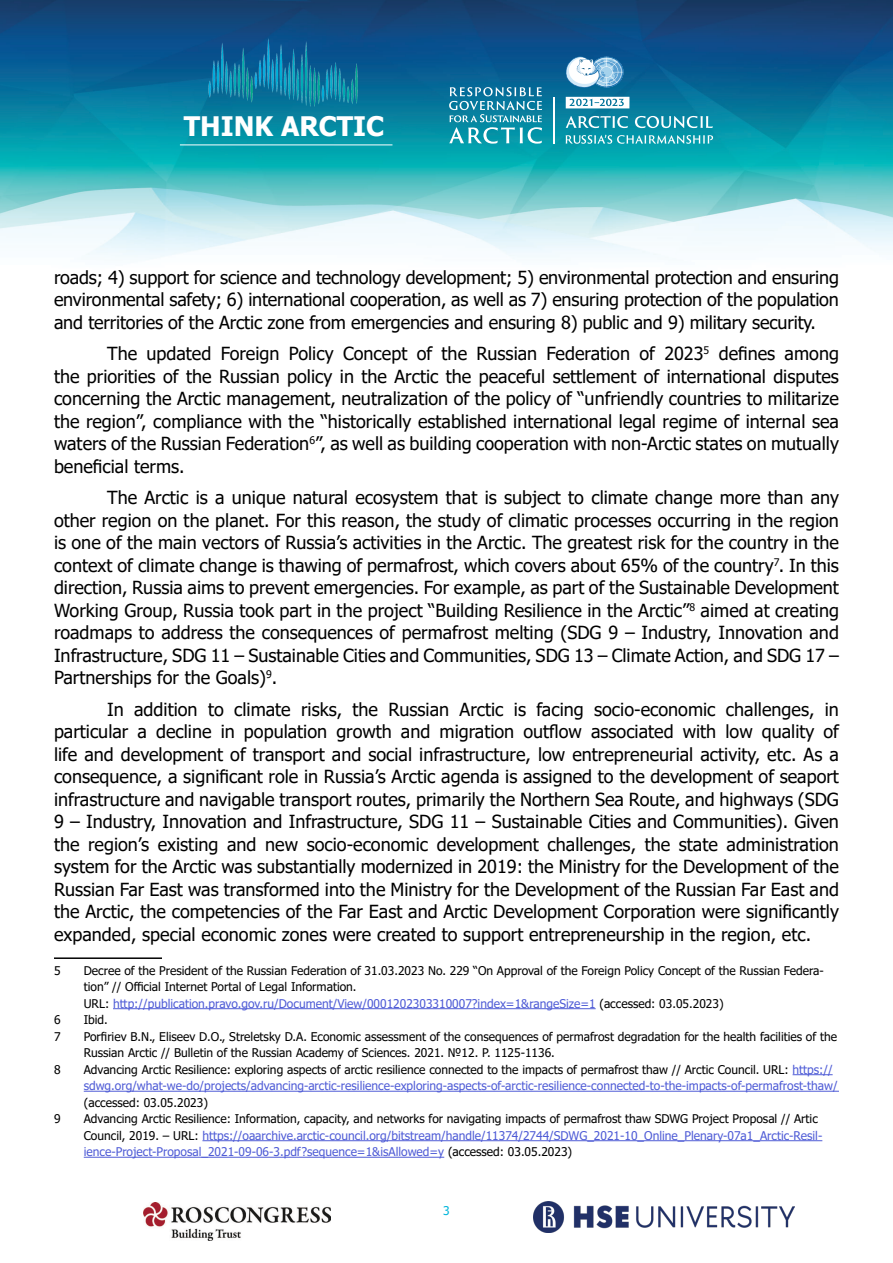
<style>
.page{position:relative;width:893px;height:1263px;background:#fff}
.page>*{position:absolute;margin:0;border:0;box-sizing:border-box;transform-origin:0 0}
.t1{font:700 26.85px "Tahoma";color:#fff}
.Основной_текст{font:18px/22.5px "Tahoma";color:#000;text-align:justify}
.сноски{font:12px/16.5px "Tahoma";color:#4f5cd6}
.сноски-2{font:12px/16.5px "Tahoma";color:#000}
.t2{font:12px "Tahoma";color:#00b5da}
.s1{color:#4f5cd6}
.s2{color:#000}
</style>
<div class="page">
<img style="left:534px;top:1201px;width:261px;height:31px">
<img style="left:143px;top:1202px;width:187px;height:38px">
<img style="left:0;top:0;width:893px;height:260px">
<img style="left:201px;top:34px;width:166px;height:79px">
<hr style="left:180px;top:145px;width:212px;height:1px;background:#fff">
<hr style="left:553px;top:97px;width:2px;height:47px;background:#fff">
<svg style="left:566px;top:116px;width:62px;height:12px"></svg>
<svg style="left:635px;top:116px;width:78px;height:12px"></svg>
<svg style="left:566px;top:135px;width:147px;height:9px"></svg>
<svg style="left:566px;top:97px;width:63px;height:11px"></svg>
<svg style="left:449px;top:87px;width:93px;height:57px;background:#3d9eb5"></svg>
<svg style="left:564px;top:56px;width:59px;height:32px"></svg>
<hr style="left:54px;top:957px;width:108px;height:2px;background:#000">
<hr style="left:113px;top:1008px;width:483px;height:1px;background:#4f5cd6">
<hr style="left:793px;top:1074px;width:40px;height:1px;background:#4f5cd6">
<hr style="left:84px;top:1091px;width:755px;height:1px;background:#4f5cd6">
<hr style="left:202px;top:1140px;width:620px;height:1px;background:#4f5cd6">
<hr style="left:84px;top:1157px;width:360px;height:1px;background:#4f5cd6">
<h1 class="t1" style="left:184px;top:107px;width:202px">THINK ARCTIC</h1>
<p class="Основной_текст" style="left:54px;top:267px;width:786px">roads; 4) support for science and technology development; 5) environmental protection and ensuring environmental safety; 6) international cooperation, as well as 7) ensuring protection of the population and territories of the Arctic zone from emergencies and ensuring 8) public and 9) military security.</p>
<p class="Основной_текст" style="left:54px;top:343px;width:786px;text-indent:53px">The updated Foreign Policy Concept of the Russian Federation of 2023<sup>5</sup> defines among the priorities of the Russian policy in the Arctic the peaceful settlement of international disputes concerning the Arctic management, neutralization of the policy of “unfriendly countries to militarize the region”, compliance with the “historically established international legal regime of internal sea waters of the Russian Federation<sup>6</sup>”, as well as building cooperation with non-Arctic states on mutually beneficial terms.</p>
<p class="Основной_текст" style="left:54px;top:487px;width:786px;text-indent:53px">The Arctic is a unique natural ecosystem that is subject to climate change more than any other region on the planet. For this reason, the study of climatic processes occurring in the region is one of the main vectors of Russia’s activities in the Arctic. The greatest risk for the country in the context of climate change is thawing of permafrost, which covers about 65% of the country<sup>7</sup>. In this direction, Russia aims to prevent emergencies. For example, as part of the Sustainable Development Working Group, Russia took part in the project “Building Resilience in the Arctic”<sup>8</sup> aimed at creating roadmaps to address the consequences of permafrost melting (SDG 9 – Industry, Innovation and Infrastructure, SDG 11 – Sustainable Cities and Communities, SDG 13 – Climate Action, and SDG 17 – Partnerships for the Goals)<sup>9</sup>.</p>
<p class="Основной_текст" style="left:54px;top:699px;width:786px;text-indent:53px">In addition to climate risks, the Russian Arctic is facing socio-economic challenges, in particular a decline in population growth and migration outflow associated with low quality of life and development of transport and social infrastructure, low entrepreneurial activity, etc. As a consequence, a significant role in Russia’s Arctic agenda is assigned to the development of seaport infrastructure and navigable transport routes, primarily the Northern Sea Route, and highways (SDG 9 – Industry, Innovation and Infrastructure, SDG 11 – Sustainable Cities and Communities). Given the region’s existing and new socio-economic development challenges, the state administration system for the Arctic was substantially modernized in 2019: the Ministry for the Development of the Russian Far East was transformed into the Ministry for the Development of the Russian Far East and the Arctic, the competencies of the Far East and Arctic Development Corporation were significantly expanded, special economic zones were created to support entrepreneurship in the region, etc.</p>
<p class="сноски-2" style="left:54px;top:963px;width:8px">5</p>
<p class="сноски-2" style="left:84px;top:963px;width:742px">Decree of the President of the Russian Federation of 31.03.2023 No. 229 “On Approval of the Foreign Policy Concept of the Russian Federa&shy;tion” // Official Internet Portal of Legal Information.<br>URL: <span class="s1">http://publication.pravo.gov.ru/Document/View/0001202303310007?index=1&amp;rangeSize=1</span> (accessed: 03.05.2023)</p>
<p class="сноски-2" style="left:54px;top:1012px;width:8px">6</p>
<p class="сноски-2" style="left:84px;top:1012px;width:26px">Ibid.</p>
<p class="сноски-2" style="left:54px;top:1029px;width:8px">7</p>
<p class="сноски-2" style="left:84px;top:1029px;width:755px">Porfiriev B.N., Eliseev D.O., Streletsky D.A. Economic assessment of the consequences of permafrost degradation for the health facilities of the<br>Russian Arctic // Bulletin of the Russian Academy of Sciences. 2021. №12. P. 1125-1136.</p>
<p class="сноски-2" style="left:54px;top:1062px;width:8px">8</p>
<p class="сноски" style="left:84px;top:1062px;width:755px"><span class="s2">Advancing Arctic Resilience: exploring aspects of arctic resilience connected to the impacts of permafrost thaw // Arctic Council. URL:</span> https:// sdwg.org/what-we-do/projects/advancing-arctic-resilience-exploring-aspects-of-arctic-resilience-connected-to-the-impacts-of-permafrost-thaw/ <span class="s2">(accessed: 03.05.2023)</span></p>
<p class="сноски-2" style="left:54px;top:1111px;width:8px">9</p>
<p class="сноски" style="left:84px;top:1111px;width:740px"><span class="s2">Advancing Arctic Resilience: Information, capacity, and networks for navigating impacts of permafrost thaw SDWG Project Proposal // Artic<br>Council, 2019. – URL:</span> https://oaarchive.arctic-council.org/bitstream/handle/11374/2744/SDWG_2021-10_Online_Plenary-07a1_Arctic-Resil&shy;ience-Project-Proposal_2021-09-06-3.pdf?sequence=1&amp;isAllowed=y <span class="s2">(accessed: 03.05.2023)</span></p>
<p class="t2" style="left:443px;top:1203px;width:8px">3</p>
</div>
